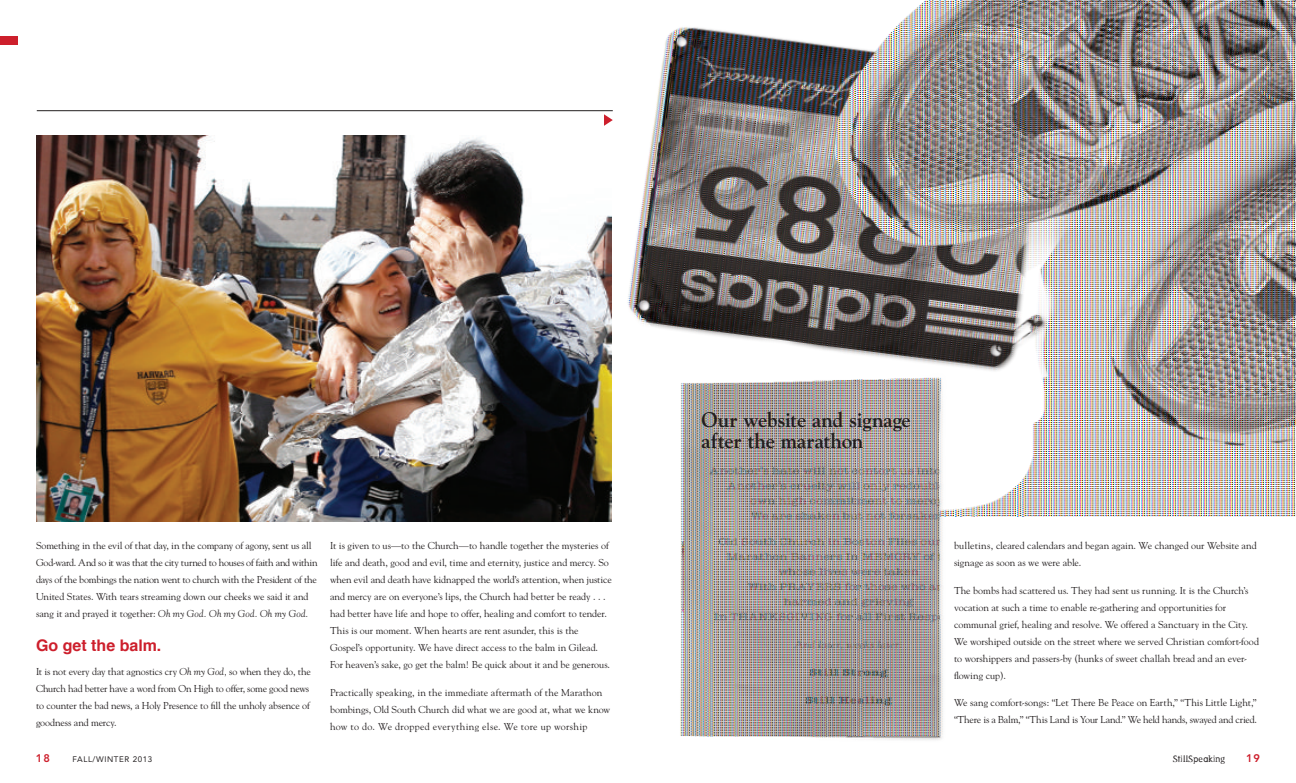
<style>
.page{position:relative;width:1296px;height:783px;background:#fff}
.page>*{position:absolute;margin:0;border:0;box-sizing:border-box;transform-origin:0 0}
.t1{font:700 21px/21px "Goudy";letter-spacing:-.01em;color:#231f20}
.t2{font:700 16px "Helvetica";color:#cd1f2c}
.t3{font:800 11px "Avenir";color:#cd1f2c}
.t4{font:10px/17px "Goudy";letter-spacing:-.005em;color:#231f20}
.t5{font:9px "Dead History OT";letter-spacing:.03em;color:#231f20}
.t6{font:8px "Avenir";letter-spacing:.075em;color:#231f20}
.s1{font-style:italic}
</style>
<div class="page">
<img style="left:581px;top:27px;width:190px;height:303px">
<img style="left:771px;top:0;width:525px;height:517px">
<img style="left:672px;top:328px;width:282px;height:412px">
<img style="left:36px;top:135px;width:576px;height:386px">
<div style="left:0;top:36px;width:18px;height:9px;background:#cd1f2c"></div>
<hr style="left:37px;top:110px;width:576px;height:1px;background:#231f20">
<svg style="left:604px;top:114px;width:9px;height:12px"></svg>
<p class="t4" style="left:36px;top:537px;width:283px">Something in the evil of that day, in the company of agony, sent us all God-ward. And so it was that the city turned to houses of faith and within days of the bombings the nation went to church with the President of the United States. With tears streaming down our cheeks we said it and sang it and prayed it together: <span class="s1">Oh my God. Oh my God. Oh my God.</span></p>
<h2 class="t2" style="left:36px;top:638px;width:127px">Go get the balm.</h2>
<p class="t4" style="left:36px;top:663px;width:276px">It is not every day that agnostics cry <span class="s1">Oh my God,</span> so when they do, the Church had better have a word from On High to offer, some good news to counter the bad news, a Holy Presence to fill the unholy absence of goodness and mercy.</p>
<p class="t4" style="left:330px;top:537px;width:283px">It is given to us—to the Church—to handle together the mysteries of life and death, good and evil, time and eternity, justice and mercy. So when evil and death have kidnapped the world’s attention, when justice and mercy are on everyone’s lips, the Church had better be ready . . . had better have life and hope to offer, healing and comfort to tender.<br>This is our moment. When hearts are rent asunder, this is the Gospel’s opportunity. We have direct access to the balm in Gilead.<br>For heaven’s sake, go get the balm! Be quick about it and be generous.</p>
<p class="t4" style="left:330px;top:684px;width:282px">Practically speaking, in the immediate aftermath of the Marathon bombings, Old South Church did what we are good at, what we know how to do. We dropped everything else. We tore up worship</p>
<h1 class="t1" style="left:702px;top:409px;width:211px">Our website and signage after the marathon</h1>
<p class="t4" style="left:954px;top:537px;width:304px">bulletins, cleared calendars and began again. We changed our Website and signage as soon as we were able.</p>
<p class="t4" style="left:954px;top:582px;width:307px">The bombs had scattered us. They had sent us running. It is the Church’s vocation at such a time to enable re-gathering and opportunities for communal grief, healing and resolve. We offered a Sanctuary in the City.<br>We worshiped outside on the street where we served Christian comfort-food to worshippers and passers-by (hunks of sweet challah bread and an ever&shy;flowing cup).</p>
<p class="t4" style="left:954px;top:694px;width:304px">We sang comfort-songs: “Let There Be Peace on Earth,” “This Little Light,” “There is a Balm,” “This Land is Your Land.” We held hands, swayed and cried.</p>
<p class="t3" style="left:36px;top:752px;width:15px">18</p>
<p class="t6" style="left:73px;top:754px;width:81px">FALL/WINTER 2013</p>
<p class="t5" style="left:1173px;top:754px;width:54px">StillSpeaking</p>
<p class="t3" style="left:1246px;top:752px;width:15px">19</p>
</div>
